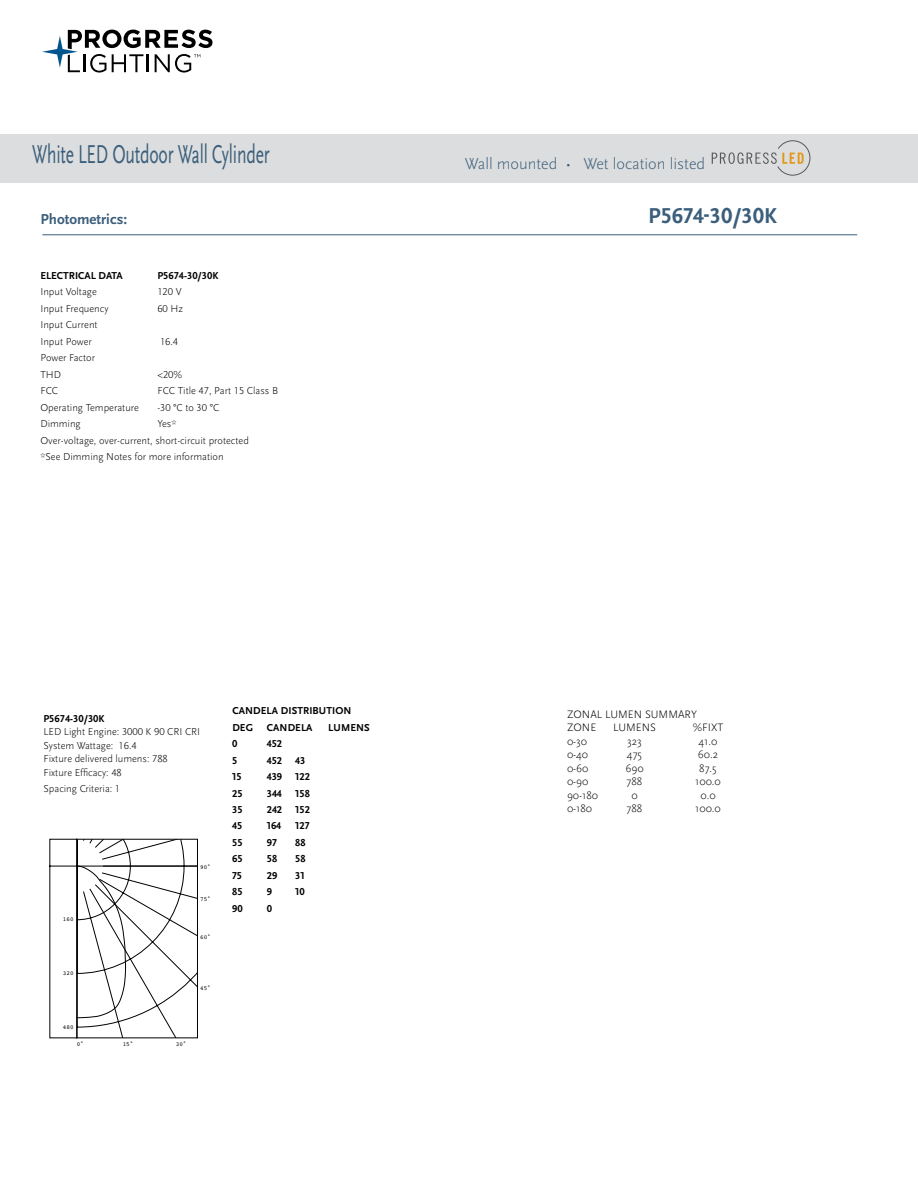
<style>
.page{position:relative;width:918px;height:1188px;background:#fff}
.page>*{position:absolute;margin:0;border:0;box-sizing:border-box;transform-origin:0 0}
.t1{font:27px "Scala Sans Pro";letter-spacing:-.01em;color:#3b5e7b;scale:.65 1}
.t2{font:700 22.5px "Scala Sans Pro";color:#3b5e7b}
.t3{font:300 16.5px "Scala Sans Pro";color:#3b5e7b}
.t4{font:700 15px "Scala Sans Pro";color:#3b5e7b}
.t5{font:300 11.25px/13.5px "Scala Sans Pro";color:#000}
.t6{font:300 10.5px/16.5px "Scala Sans Pro";color:#000}
.t7{font:700 10.5px/16.5px "Scala Sans Pro";color:#000}
.t8{font:6px "Courier";color:#000}
</style>
<div class="page">
<svg style="left:42px;top:30px;width:170px;height:43px"></svg>
<div style="left:0;top:134px;width:918px;height:49px;background:#dcddde"></div>
<svg style="left:712px;top:141px;width:98px;height:34px"></svg>
<hr style="left:42px;top:235px;width:815px;height:1px;background:#3b5e7b">
<svg style="left:49px;top:838px;width:149px;height:201px"></svg>
<h1 class="t1" style="left:32px;top:138px;width:367px">White LED Outdoor Wall Cylinder</h1>
<h3 class="t4" style="left:40px;top:211px;width:88px">Photometrics:</h3>
<p class="t7" style="left:40px;top:267px;width:84px">ELECTRICAL DATA</p>
<p class="t7" style="left:157px;top:267px;width:63px">P5674-30/30K</p>
<p class="t6" style="left:40px;top:284px;width:58px">Input Voltage</p>
<p class="t6" style="left:157px;top:284px;width:26px">120 V</p>
<p class="t6" style="left:40px;top:300px;width:70px">Input Frequency</p>
<p class="t6" style="left:157px;top:300px;width:27px">60 Hz</p>
<p class="t6" style="left:40px;top:317px;width:59px">Input Current<br>Input Power</p>
<p class="t6" style="left:160px;top:333px;width:20px">16.4</p>
<p class="t6" style="left:40px;top:350px;width:56px">Power Factor<br>THD</p>
<p class="t6" style="left:157px;top:366px;width:26px">&lt;20%</p>
<p class="t6" style="left:40px;top:383px;width:19px">FCC</p>
<p class="t6" style="left:157px;top:383px;width:122px">FCC Title 47, Part 15 Class B</p>
<p class="t6" style="left:40px;top:399px;width:100px">Operating Temperature</p>
<p class="t6" style="left:157px;top:399px;width:63px">-30 °C to 30 °C</p>
<p class="t6" style="left:40px;top:416px;width:42px">Dimming</p>
<p class="t6" style="left:40px;top:416px;width:210px;text-indent:117px">Yes*<br>Over-voltage, over-current, short-circuit protected *See Dimming Notes for more information</p>
<h3 class="t3" style="left:465px;top:154px;width:242px">Wall mounted • Wet location listed</h3>
<h2 class="t2" style="left:648px;top:202px;width:130px">P5674-30/30K</h2>
<p class="t7" style="left:43px;top:710px;width:63px">P5674-30/30K</p>
<p class="t6" style="left:43px;top:725px;width:158px;line-height:13.5px">LED Light Engine: 3000 K 90 CRI CRI<br>System Wattage: 16.4<br>Fixture delivered lumens: 788<br>Fixture Efficacy: 48</p>
<p class="t6" style="left:43px;top:780px;width:78px">Spacing Criteria: 1</p>
<p class="t8" style="left:200px;top:862px;width:12px">90˚</p>
<p class="t8" style="left:63px;top:915px;width:12px">160</p>
<p class="t8" style="left:63px;top:968px;width:12px">320</p>
<p class="t8" style="left:63px;top:1022px;width:12px">480</p>
<p class="t8" style="left:77px;top:1039px;width:9px">0˚</p>
<p class="t8" style="left:123px;top:1039px;width:12px">15˚</p>
<p class="t8" style="left:176px;top:1039px;width:12px">30˚</p>
<p class="t8" style="left:200px;top:895px;width:12px">75˚</p>
<p class="t8" style="left:200px;top:932px;width:12px">60˚</p>
<p class="t8" style="left:200px;top:983px;width:12px">45˚</p>
<p class="t7" style="left:232px;top:702px;width:121px">CANDELA DISTRIBUTION<br>DEG</p>
<p class="t7" style="left:267px;top:719px;width:47px">CANDELA</p>
<p class="t7" style="left:328px;top:719px;width:43px">LUMENS</p>
<p class="t7" style="left:232px;top:735px;width:7px">0</p>
<p class="t7" style="left:267px;top:735px;width:17px">452</p>
<p class="t7" style="left:232px;top:752px;width:7px">5</p>
<p class="t7" style="left:267px;top:752px;width:40px">452 43</p>
<p class="t7" style="left:232px;top:768px;width:11px">15</p>
<p class="t7" style="left:267px;top:768px;width:45px">439 122</p>
<p class="t7" style="left:232px;top:785px;width:12px">25</p>
<p class="t7" style="left:267px;top:785px;width:17px">344</p>
<p class="t7" style="left:295px;top:785px;width:16px">158</p>
<p class="t7" style="left:232px;top:801px;width:12px">35</p>
<p class="t7" style="left:267px;top:801px;width:45px">242 152</p>
<p class="t7" style="left:232px;top:818px;width:12px">45</p>
<p class="t7" style="left:267px;top:818px;width:16px">164</p>
<p class="t7" style="left:295px;top:818px;width:16px">127</p>
<p class="t7" style="left:232px;top:834px;width:12px">55</p>
<p class="t7" style="left:267px;top:834px;width:11px">97</p>
<p class="t7" style="left:295px;top:834px;width:12px">88</p>
<p class="t7" style="left:232px;top:851px;width:12px">65</p>
<p class="t7" style="left:267px;top:851px;width:12px">58</p>
<p class="t7" style="left:295px;top:851px;width:12px">58</p>
<p class="t7" style="left:232px;top:867px;width:11px">75</p>
<p class="t7" style="left:267px;top:867px;width:12px">29</p>
<p class="t7" style="left:295px;top:867px;width:11px">31</p>
<p class="t7" style="left:232px;top:884px;width:12px">85</p>
<p class="t7" style="left:267px;top:884px;width:7px">9</p>
<p class="t7" style="left:295px;top:884px;width:11px">10</p>
<p class="t7" style="left:232px;top:900px;width:12px">90</p>
<p class="t7" style="left:267px;top:900px;width:7px">0</p>
<p class="t5" style="left:567px;top:707px;width:132px">ZONAL LUMEN SUMMARY<br>ZONE</p>
<p class="t5" style="left:613px;top:721px;width:44px">LUMENS</p>
<p class="t5" style="left:693px;top:721px;width:32px">%FIXT</p>
<p class="t5" style="left:567px;top:734px;width:22px">0-30</p>
<p class="t5" style="left:627px;top:734px;width:16px">323</p>
<p class="t5" style="left:699px;top:734px;width:20px">41.0</p>
<p class="t5" style="left:567px;top:748px;width:23px">0-40</p>
<p class="t5" style="left:627px;top:748px;width:17px">475</p>
<p class="t5" style="left:698px;top:748px;width:22px">60.2</p>
<p class="t5" style="left:567px;top:761px;width:23px">0-60</p>
<p class="t5" style="left:625px;top:761px;width:20px">690</p>
<p class="t5" style="left:699px;top:761px;width:19px">87.5</p>
<p class="t5" style="left:567px;top:775px;width:23px">0-90</p>
<p class="t5" style="left:627px;top:775px;width:17px">788</p>
<p class="t5" style="left:695px;top:775px;width:27px">100.0</p>
<p class="t5" style="left:567px;top:788px;width:33px">90-180</p>
<p class="t5" style="left:631px;top:788px;width:8px">0</p>
<p class="t5" style="left:700px;top:788px;width:17px">0.0</p>
<p class="t5" style="left:567px;top:802px;width:27px">0-180</p>
<p class="t5" style="left:627px;top:802px;width:17px">788</p>
<p class="t5" style="left:695px;top:802px;width:27px">100.0</p>
</div>
